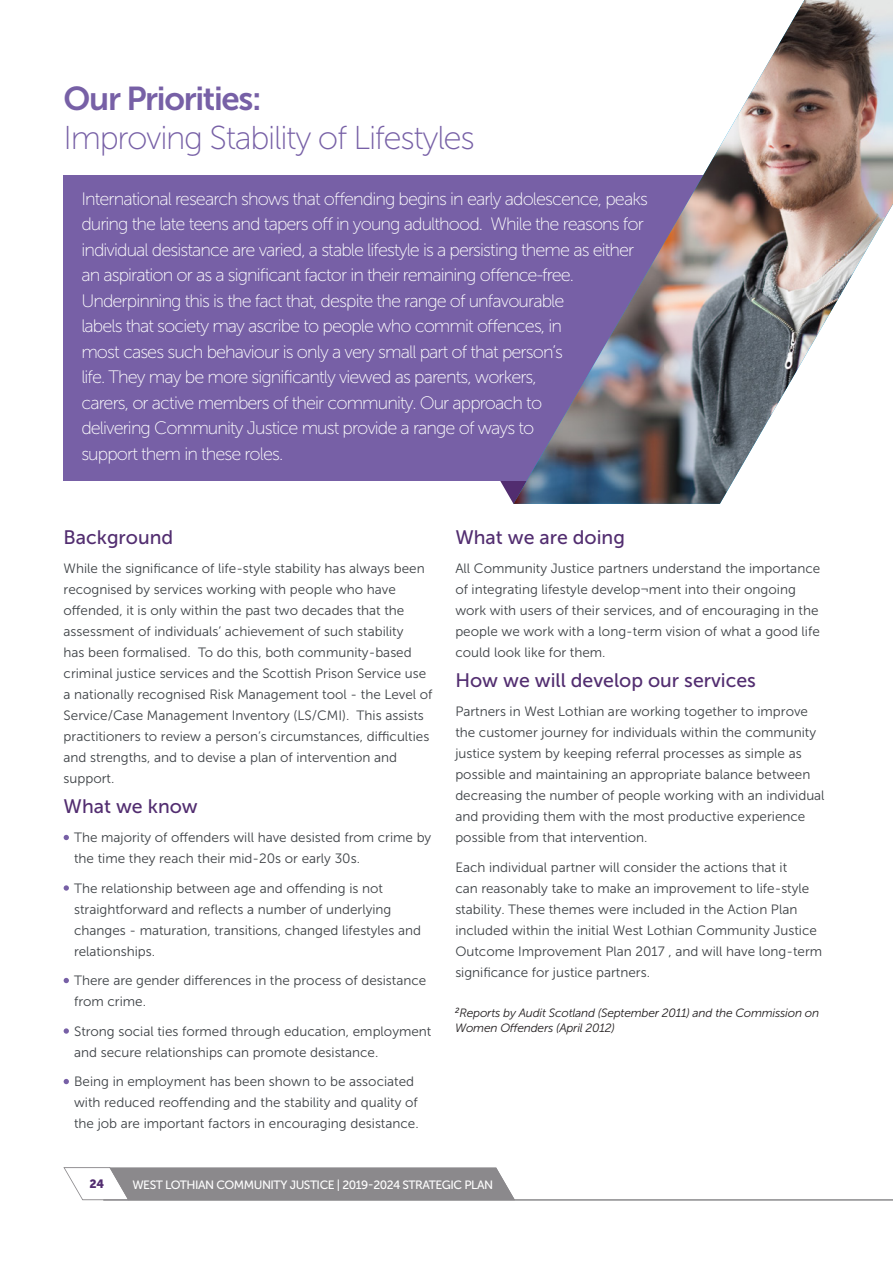
<style>
.page{position:relative;width:893px;height:1263px;background:#fff}
.page>*{position:absolute;margin:0;border:0;box-sizing:border-box;transform-origin:0 0}
.t1{font:33px/39.6px "Museo Sans 100";letter-spacing:-.04em;color:#7760a6}
.t2{font:19.5px "Museo Sans 500";color:#522d70}
.t3{font:18px/25.5px "Museo Sans 100";letter-spacing:-.05em;color:#fff}
.t4{font:13.5px/21px "Museo Sans 300";color:#3d4145}
.t5{font:italic 12px/14.4px "Museo Sans 300";letter-spacing:-.02em;color:#231f20}
.t6{font:12px "Museo Sans 500";letter-spacing:-.04em;color:#fff}
.t7{font:12px "Museo Sans 900";color:#522d70}
.t8{font:italic 7.5px "Museo Sans 500";color:#231f20}
.s1{font-family:"Museo Sans 700"}
</style>
<div class="page">
<svg style="left:64px;top:835px;width:5px;height:5px"></svg>
<svg style="left:64px;top:885px;width:5px;height:6px"></svg>
<svg style="left:64px;top:978px;width:5px;height:5px"></svg>
<svg style="left:64px;top:1028px;width:5px;height:6px"></svg>
<svg style="left:64px;top:1079px;width:5px;height:5px"></svg>
<svg style="left:432px;top:480px;width:81px;height:23px"></svg>
<div style="left:64px;top:175px;width:662px;height:305px;background:#7760a6"></div>
<img style="left:513px;top:0;width:380px;height:504px">
<hr style="left:103px;top:1200px;width:790px;height:1px;background:#8b898c">
<svg style="left:63px;top:1167px;width:452px;height:33px;background:#9b9a9c"></svg>
<p class="t1" style="left:64px;top:79px;width:413px"><span class="s1">Our Priorities:<br></span>Improving Stability of Lifestyles</p>
<p class="t3" style="left:81px;top:186px;width:568px">International research shows that offending begins in early adolescence, peaks during the late teens and tapers off in young adulthood. While the reasons for individual desistance are varied, a stable lifestyle is a persisting theme as either an aspiration or as a significant factor in their remaining offence-free.</p>
<p class="t3" style="left:81px;top:288px;width:485px">Underpinning this is the fact that, despite the range of unfavourable labels that society may ascribe to people who commit offences, in most cases such behaviour is only a very small part of that person’s life. They may be more significantly viewed as parents, workers, carers, or active members of their community. Our approach to delivering Community Justice must provide a range of ways to support them in these roles.</p>
<p class="t2" style="left:64px;top:526px;width:111px">Background</p>
<p class="t4" style="left:64px;top:558px;width:370px">While the significance of life-style stability has always been recognised by services working with people who have offended, it is only within the past two decades that the assessment of individuals’ achievement of such stability<br>has been formalised. To do this, both community-based criminal justice services and the Scottish Prison Service use a nationally recognised Risk Management tool - the Level of Service/Case Management Inventory (LS/CMI). This assists practitioners to review a person’s circumstances, difficulties and strengths, and to devise a plan of intervention and support.</p>
<p class="t2" style="left:64px;top:795px;width:136px">What we know</p>
<p class="t4" style="left:74px;top:827px;width:359px">The majority of offenders will have desisted from crime by the time they reach their mid-20s or early 30s.</p>
<p class="t4" style="left:74px;top:878px;width:348px">The relationship between age and offending is not straightforward and reflects a number of underlying changes - maturation, transitions, changed lifestyles and relationships.</p>
<p class="t4" style="left:74px;top:970px;width:354px">There are gender differences in the process of desistance from crime.</p>
<p class="t4" style="left:74px;top:1021px;width:359px">Strong social ties formed through education, employment and secure relationships can promote desistance.</p>
<p class="t4" style="left:74px;top:1071px;width:346px">Being in employment has been shown to be associated with reduced reoffending and the stability and quality of the job are important factors in encouraging desistance.</p>
<p class="t2" style="left:455px;top:526px;width:171px">What we are doing</p>
<p class="t4" style="left:455px;top:558px;width:366px">All Community Justice partners understand the importance of integrating lifestyle develop¬ment into their ongoing work with users of their services, and of encouraging in the people we work with a long-term vision of what a good life could look like for them.</p>
<p class="t2" style="left:455px;top:669px;width:302px">How we will develop our services</p>
<p class="t4" style="left:455px;top:701px;width:371px">Partners in West Lothian are working together to improve the customer journey for individuals within the community justice system by keeping referral processes as simple as possible and maintaining an appropriate balance between decreasing the number of people working with an individual and providing them with the most productive experience possible from that intervention.</p>
<p class="t4" style="left:455px;top:857px;width:368px">Each individual partner will consider the actions that it<br>can reasonably take to make an improvement to life-style stability. These themes were included in the Action Plan included within the initial West Lothian Community Justice Outcome Improvement Plan 2017 , and will have long-term significance for justice partners.</p>
<p class="t8" style="left:455px;top:1006px;width:6px">2</p>
<p class="t5" style="left:455px;top:1006px;width:366px;text-indent:4px">Reports by Audit Scotland (September 2011) and the Commission on<br>Women Offenders (April 2012)</p>
<p class="t7" style="left:89px;top:1177px;width:16px">24</p>
<p class="t6" style="left:132px;top:1178px;width:362px">WEST LOTHIAN COMMUNITY JUSTICE | 2019-2024 STRATEGIC PLAN</p>
</div>
